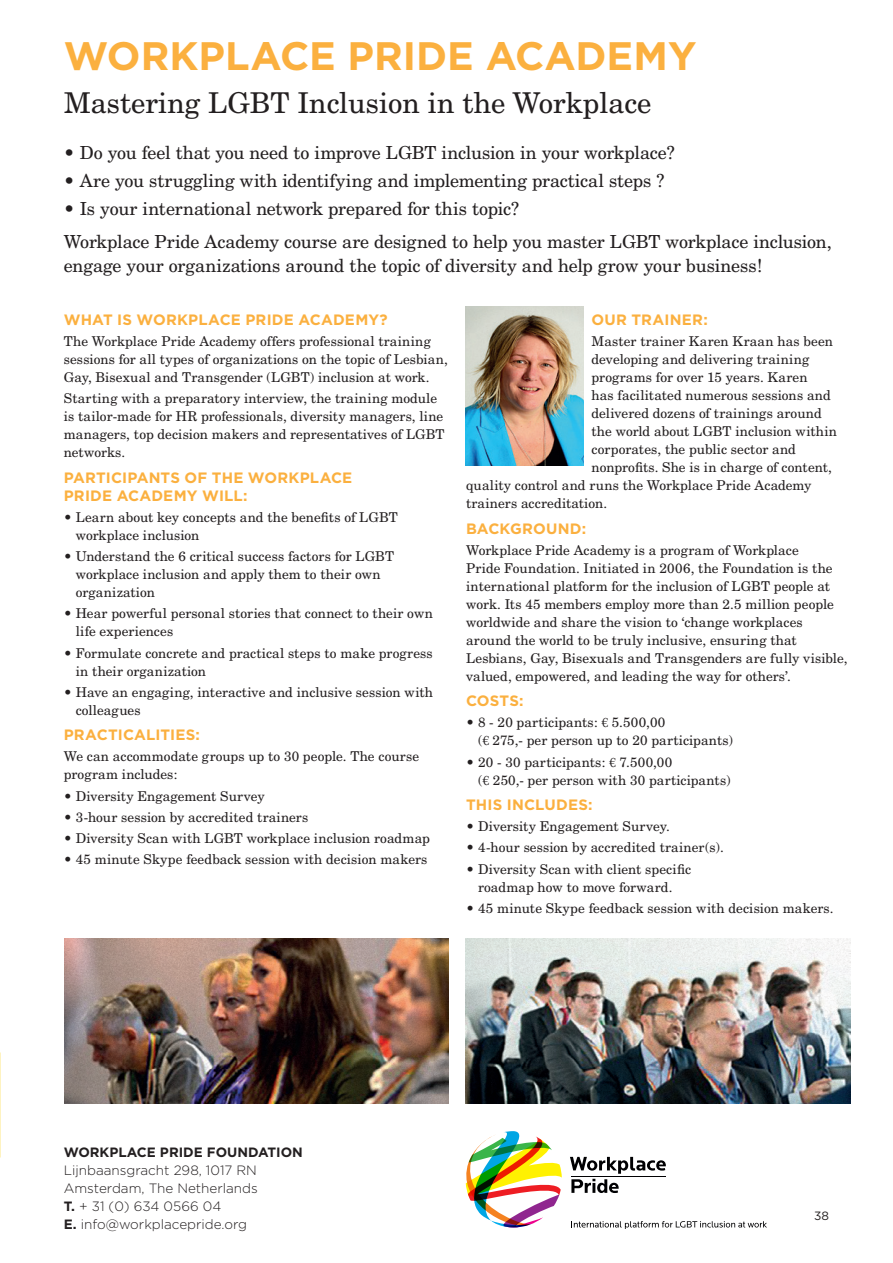
<style>
.page{position:relative;width:893px;height:1263px;background:#fff}
.page>*{position:absolute;margin:0;border:0;box-sizing:border-box;transform-origin:0 0}
.t1{font:700 39.75px "Gotham";color:#fbb03f}
.t2{font:28.65px "New Century Schlbk";color:#231f20}
.t3{font:18px/24px "New Century Schlbk";letter-spacing:-.01em;color:#231f20}
.t4{font:700 15px/18px "Gotham";letter-spacing:.01em;color:#fbb03f}
.t5{font:13.5px/18px "New Century Schlbk";letter-spacing:.005em;color:#231f20}
.t6{font:300 13.5px/18px "Gotham";color:#231f20}
.t7{font:700 13.5px "Gotham";color:#231f20}
.t8{font:12px "Gotham";color:#231f20}
.s1{font-family:"Adobe Caslon Pro"}
.s2{font-weight:700}
</style>
<div class="page">
<img style="left:0;top:0;width:1px;height:1263px">
<img style="left:64px;top:938px;width:385px;height:166px">
<img style="left:466px;top:938px;width:384px;height:166px">
<svg style="left:570px;top:1157px;width:96px;height:36px"></svg>
<hr style="left:571px;top:1176px;width:95px;height:1px;background:#000002">
<svg style="left:466px;top:1131px;width:96px;height:96px"></svg>
<svg style="left:571px;top:1221px;width:196px;height:8px"></svg>
<img style="left:466px;top:306px;width:117px;height:160px">
<p class="t1" style="left:64px;top:33px;width:634px">WORKPLACE PRIDE ACADEMY</p>
<p class="t2" style="left:64px;top:85px;width:589px">Mastering LGBT Inclusion in the Workplace</p>
<p class="t3" style="left:64px;top:140px;width:613px">• Do you feel that you need to improve LGBT inclusion in your workplace?</p>
<p class="t3" style="left:64px;top:169px;width:602px">• Are you struggling with identifying and implementing practical steps ?</p>
<p class="t3" style="left:64px;top:197px;width:457px">• Is your international network prepared for this topic?</p>
<p class="t3" style="left:64px;top:229px;width:769px">Workplace Pride Academy course are designed to help you master LGBT workplace inclusion, engage your organizations around the topic of diversity and help grow your business!</p>
<p class="t4" style="left:64px;top:310px;width:325px">WHAT IS WORKPLACE PRIDE ACADEMY?</p>
<p class="t5" style="left:64px;top:332px;width:386px">The Workplace Pride Academy offers professional training sessions for all types of organizations on the topic of Lesbian,<br>Gay, Bisexual and Transgender (LGBT) inclusion at work.</p>
<p class="t5" style="left:64px;top:389px;width:382px">Starting with a preparatory interview, the training module is tailor-made for HR professionals, diversity managers, line managers, top decision makers and representatives of LGBT networks.</p>
<p class="t4" style="left:64px;top:468px;width:290px">PARTICIPANTS OF THE WORKPLACE<br>PRIDE ACADEMY WILL:</p>
<p class="t5" style="left:76px;top:508px;width:324px;text-indent:-12px">• Learn about key concepts and the benefits of LGBT workplace inclusion</p>
<p class="t5" style="left:76px;top:547px;width:320px;text-indent:-12px">• Understand the 6 critical success factors for LGBT workplace inclusion and apply them to their own organization</p>
<p class="t5" style="left:76px;top:604px;width:359px;text-indent:-12px">• Hear powerful personal stories that connect to their own life experiences</p>
<p class="t5" style="left:76px;top:644px;width:359px;text-indent:-12px">• Formulate concrete and practical steps to make progress in their organization</p>
<p class="t5" style="left:76px;top:683px;width:359px;text-indent:-12px">• Have an engaging, interactive and inclusive session with colleagues</p>
<p class="t4" style="left:64px;top:725px;width:138px">PRACTICALITIES:</p>
<p class="t5" style="left:64px;top:747px;width:357px">We can accommodate groups up to 30 people. The course program includes:</p>
<p class="t5" style="left:64px;top:787px;width:203px">• Diversity Engagement Survey</p>
<p class="t5" style="left:64px;top:808px;width:246px">• 3-hour session by accredited trainers</p>
<p class="t5" style="left:64px;top:829px;width:368px">• Diversity Scan with LGBT workplace inclusion roadmap</p>
<p class="t5" style="left:64px;top:850px;width:365px">• 45 minute Skype feedback session with decision makers</p>
<p class="t4" style="left:591px;top:310px;width:118px">OUR TRAINER:</p>
<p class="t5" style="left:591px;top:332px;width:243px">Master trainer Karen Kraan has been</p>
<p class="t5" style="left:591px;top:350px;width:219px">developing and delivering training</p>
<p class="t5" style="left:591px;top:368px;width:218px">programs for over 15 years. Karen</p>
<p class="t5" style="left:591px;top:386px;width:241px">has facilitated numerous sessions and</p>
<p class="t5" style="left:591px;top:404px;width:232px">delivered dozens of trainings around</p>
<p class="t5" style="left:591px;top:422px;width:247px">the world about LGBT inclusion within</p>
<p class="t5" style="left:591px;top:440px;width:206px">corporates, the public sector and</p>
<p class="t5" style="left:591px;top:458px;width:242px">nonprofits. She is in charge of content,</p>
<p class="t5" style="left:466px;top:476px;width:347px">quality control and runs the Workplace Pride Academy</p>
<p class="t5" style="left:466px;top:494px;width:142px">trainers accreditation.</p>
<p class="t4" style="left:466px;top:519px;width:122px">BACKGROUND:</p>
<p class="t5" style="left:466px;top:541px;width:383px">Workplace Pride Academy is a program of Workplace<br>Pride Foundation. Initiated in 2006, the Foundation is the international platform for the inclusion of LGBT people at work. Its 45 members employ more than 2.5 million people worldwide and share the vision to ‘change workplaces around the world to be truly inclusive, ensuring that Lesbians, Gay, Bisexuals and Transgenders are fully visible, valued, empowered, and leading the way for others’.</p>
<p class="t4" style="left:466px;top:691px;width:59px">COSTS:</p>
<p class="t5" style="left:478px;top:714px;width:256px;text-indent:-12px">• 8 - 20 participants: <span class="s1">€</span> 5.500,00<br>(<span class="s1">€</span> 275,- per person up to 20 participants)</p>
<p class="t5" style="left:478px;top:753px;width:254px;text-indent:-12px">• 20 - 30 participants: <span class="s1">€</span> 7.500,00<br>(<span class="s1">€</span> 250,- per person with 30 participants)</p>
<p class="t4" style="left:466px;top:795px;width:128px">THIS INCLUDES:</p>
<p class="t5" style="left:466px;top:817px;width:205px">• Diversity Engagement Survey.</p>
<p class="t5" style="left:466px;top:839px;width:259px">• 4-hour session by accredited trainer(s).</p>
<p class="t5" style="left:466px;top:860px;width:227px;text-align:center">• Diversity Scan with client specific roadmap how to move forward.</p>
<p class="t5" style="left:466px;top:899px;width:369px">• 45 minute Skype feedback session with decision makers.</p>
<p class="t7" style="left:64px;top:1144px;width:241px">WORKPLACE PRIDE FOUNDATION</p>
<p class="t6" style="left:64px;top:1161px;width:196px">Lijnbaansgracht 298, 1017 RN<br>Amsterdam, The Netherlands</p>
<p class="t6" style="left:64px;top:1197px;width:159px"><span class="s2">T.</span> + 31 (0) 634 0566 04</p>
<p class="t6" style="left:64px;top:1215px;width:185px"><span class="s2">E.</span> info@workplacepride.org</p>
<p class="t8" style="left:814px;top:1209px;width:16px">38</p>
</div>
